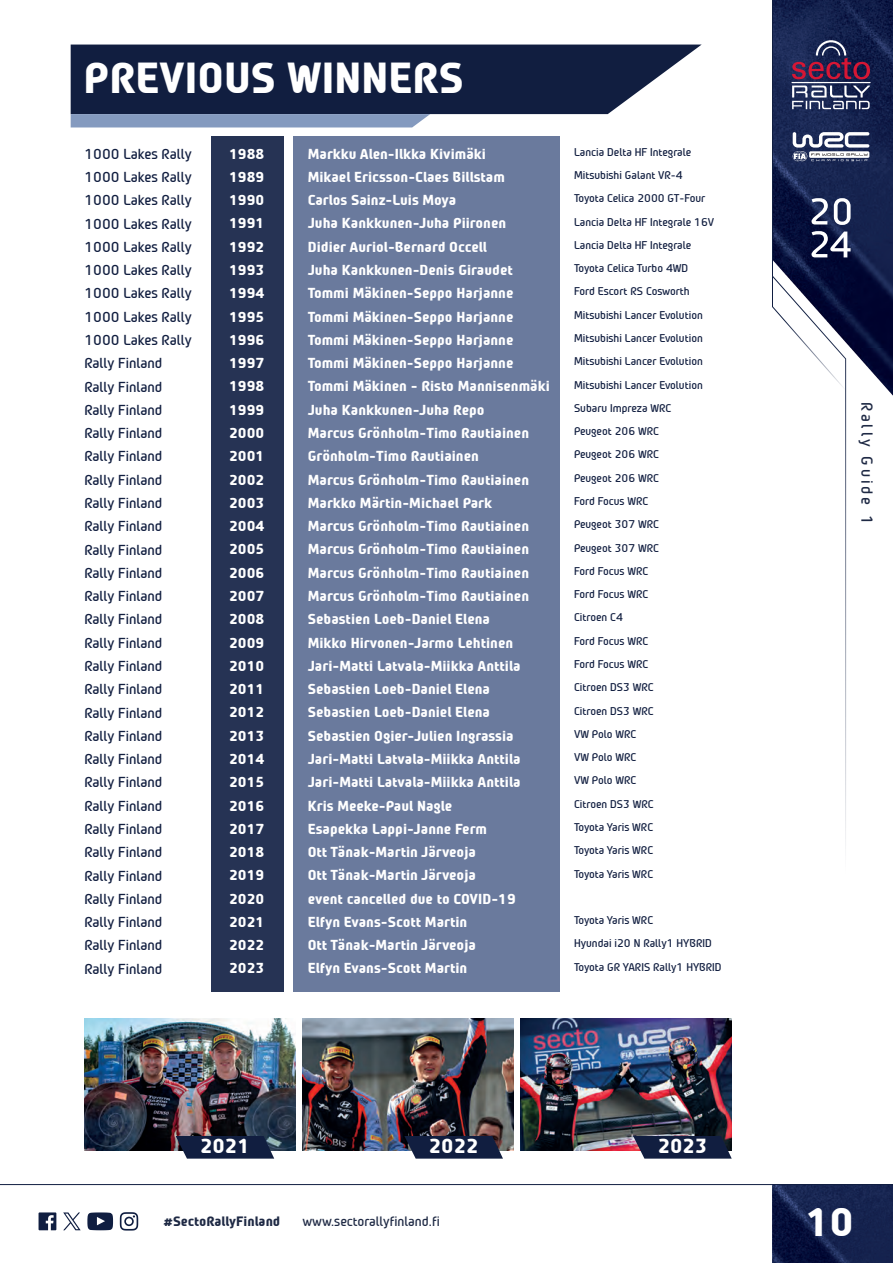
<style>
.page{position:relative;width:893px;height:1263px;background:#fff}
.page>*{position:absolute;margin:0;border:0;box-sizing:border-box;transform-origin:0 0}
.t1{font:700 40.5px "WRC Clean";color:#fff}
.t2{font:700 37.35px "WRC Clean";color:#fff}
.t3{font:700 19.05px "WRC Clean";color:#fff}
.t4{font:15px "WRC Clean Roman";letter-spacing:.19em;color:#1e2944}
.t5{font:700 13.5px/23.2px "WRC Clean";color:#fff;text-align:justify}
.t6{font:13.5px/23.2px "WRC Clean Roman";color:#111e40}
.t7{font:12.75px "WRC Clean Roman";color:#1e2944}
.t8{font:700 12.75px "WRC Clean";color:#1e2944}
.t9{font:10.5px "WRC Clean Roman";color:#111e40}
</style>
<div class="page">
<img style="left:846px;top:0;width:47px;height:420px">
<img style="left:772px;top:1185px;width:121px;height:78px">
<hr style="left:0;top:1184px;width:893px;height:1px;background:#101e41">
<svg style="left:772px;top:0;width:74px;height:849px"></svg>
<svg style="left:772px;top:275px;width:75px;height:116px"></svg>
<svg style="left:39px;top:1212px;width:17px;height:18px"></svg>
<svg style="left:87px;top:1212px;width:26px;height:18px"></svg>
<svg style="left:120px;top:1212px;width:18px;height:18px"></svg>
<svg style="left:63px;top:1212px;width:18px;height:18px"></svg>
<svg style="left:811px;top:198px;width:17px;height:26px"></svg>
<svg style="left:834px;top:198px;width:17px;height:27px"></svg>
<svg style="left:811px;top:231px;width:40px;height:26px"></svg>
<svg style="left:792px;top:86px;width:78px;height:23px"></svg>
<svg style="left:792px;top:40px;width:78px;height:39px;background:#432951"></svg>
<hr style="left:791px;top:82px;width:80px;height:1px;background:#fff">
<svg style="left:793px;top:132px;width:76px;height:29px"></svg>
<img style="left:84px;top:1018px;width:212px;height:133px">
<img style="left:302px;top:1018px;width:212px;height:133px">
<svg style="left:71px;top:45px;width:630px;height:82px;background:#394563"></svg>
<div style="left:211px;top:136px;width:73px;height:855px;background:#263354"></div>
<div style="left:293px;top:136px;width:267px;height:855px;background:#6a7a9d"></div>
<img style="left:520px;top:1018px;width:212px;height:133px">
<svg style="left:633px;top:1136px;width:99px;height:22px;background:#212847"></svg>
<svg style="left:404px;top:1136px;width:99px;height:22px;background:#1e2847"></svg>
<svg style="left:176px;top:1136px;width:98px;height:22px;background:#1e2a49"></svg>
<p class="t1" style="left:83px;top:52px;width:382px">PREVIOUS WINNERS</p>
<p class="t6" style="left:84px;top:142px;width:109px">1000 Lakes Rally<br>1000 Lakes Rally<br>1000 Lakes Rally<br>1000 Lakes Rally<br>1000 Lakes Rally<br>1000 Lakes Rally<br>1000 Lakes Rally<br>1000 Lakes Rally<br>1000 Lakes Rally<br>Rally Finland<br>Rally Finland<br>Rally Finland<br>Rally Finland<br>Rally Finland<br>Rally Finland<br>Rally Finland<br>Rally Finland<br>Rally Finland<br>Rally Finland<br>Rally Finland<br>Rally Finland<br>Rally Finland<br>Rally Finland<br>Rally Finland<br>Rally Finland<br>Rally Finland<br>Rally Finland<br>Rally Finland<br>Rally Finland<br>Rally Finland<br>Rally Finland<br>Rally Finland<br>Rally Finland<br>Rally Finland<br>Rally Finland<br>Rally Finland</p>
<p class="t5" style="left:229px;top:142px;width:37px">1988<br>1989<br>1990<br>1991<br>1992<br>1993<br>1994<br>1995<br>1996<br>1997<br>1998<br>1999<br>2000<br>2001<br>2002<br>2003<br>2004<br>2005<br>2006<br>2007<br>2008<br>2009<br>2010<br>2011<br>2012<br>2013<br>2014<br>2015<br>2016<br>2017<br>2018<br>2019<br>2020<br>2021<br>2022<br>2023</p>
<p class="t5" style="left:308px;top:142px;width:243px;text-align:left">Markku Alen-Ilkka Kivimäki<br>Mikael Ericsson-Claes Billstam<br>Carlos Sainz-Luis Moya<br>Juha Kankkunen-Juha Piironen<br>Didier Auriol-Bernard Occell<br>Juha Kankkunen-Denis Giraudet<br>Tommi Mäkinen-Seppo Harjanne<br>Tommi Mäkinen-Seppo Harjanne<br>Tommi Mäkinen-Seppo Harjanne<br>Tommi Mäkinen-Seppo Harjanne<br>Tommi Mäkinen - Risto Mannisenmäki<br>Juha Kankkunen-Juha Repo<br>Marcus Grönholm-Timo Rautiainen<br>Grönholm-Timo Rautiainen<br>Marcus Grönholm-Timo Rautiainen<br>Markko Märtin-Michael Park<br>Marcus Grönholm-Timo Rautiainen<br>Marcus Grönholm-Timo Rautiainen<br>Marcus Grönholm-Timo Rautiainen<br>Marcus Grönholm-Timo Rautiainen<br>Sebastien Loeb-Daniel Elena<br>Mikko Hirvonen-Jarmo Lehtinen<br>Jari-Matti Latvala-Miikka Anttila<br>Sebastien Loeb-Daniel Elena<br>Sebastien Loeb-Daniel Elena<br>Sebastien Ogier-Julien Ingrassia<br>Jari-Matti Latvala-Miikka Anttila<br>Jari-Matti Latvala-Miikka Anttila<br>Kris Meeke-Paul Nagle<br>Esapekka Lappi-Janne Ferm<br>Ott Tänak-Martin Järveoja<br>Ott Tänak-Martin Järveoja<br>event cancelled due to COVID-19<br>Elfyn Evans-Scott Martin<br>Ott Tänak-Martin Järveoja<br>Elfyn Evans-Scott Martin</p>
<p class="t9" style="left:574px;top:145px;width:119px">Lancia Delta HF Integrale</p>
<p class="t9" style="left:574px;top:168px;width:110px">Mitsubishi Galant VR-4</p>
<p class="t9" style="left:574px;top:192px;width:133px">Toyota Celica 2000 GT-Four</p>
<p class="t9" style="left:574px;top:215px;width:142px">Lancia Delta HF Integrale 16V</p>
<p class="t9" style="left:574px;top:238px;width:119px">Lancia Delta HF Integrale</p>
<p class="t9" style="left:574px;top:261px;width:116px">Toyota Celica Turbo 4WD</p>
<p class="t9" style="left:574px;top:285px;width:117px">Ford Escort RS Cosworth</p>
<p class="t9" style="left:574px;top:308px;width:130px">Mitsubishi Lancer Evolution</p>
<p class="t9" style="left:574px;top:331px;width:130px">Mitsubishi Lancer Evolution</p>
<p class="t9" style="left:574px;top:355px;width:130px">Mitsubishi Lancer Evolution</p>
<p class="t9" style="left:574px;top:378px;width:130px">Mitsubishi Lancer Evolution</p>
<p class="t9" style="left:574px;top:401px;width:99px">Subaru Impreza WRC</p>
<p class="t9" style="left:574px;top:424px;width:87px">Peugeot 206 WRC</p>
<p class="t9" style="left:574px;top:448px;width:87px">Peugeot 206 WRC</p>
<p class="t9" style="left:574px;top:471px;width:87px">Peugeot 206 WRC</p>
<p class="t9" style="left:574px;top:494px;width:76px">Ford Focus WRC</p>
<p class="t9" style="left:574px;top:517px;width:87px">Peugeot 307 WRC</p>
<p class="t9" style="left:574px;top:541px;width:87px">Peugeot 307 WRC</p>
<p class="t9" style="left:574px;top:564px;width:76px">Ford Focus WRC</p>
<p class="t9" style="left:574px;top:587px;width:76px">Ford Focus WRC</p>
<p class="t9" style="left:574px;top:611px;width:50px">Citroen C4</p>
<p class="t9" style="left:574px;top:634px;width:76px">Ford Focus WRC</p>
<p class="t9" style="left:574px;top:657px;width:76px">Ford Focus WRC</p>
<p class="t9" style="left:574px;top:680px;width:81px">Citroen DS3 WRC</p>
<p class="t9" style="left:574px;top:704px;width:81px">Citroen DS3 WRC</p>
<p class="t9" style="left:574px;top:727px;width:64px">VW Polo WRC</p>
<p class="t9" style="left:574px;top:750px;width:64px">VW Polo WRC</p>
<p class="t9" style="left:574px;top:774px;width:64px">VW Polo WRC</p>
<p class="t9" style="left:574px;top:797px;width:81px">Citroen DS3 WRC</p>
<p class="t9" style="left:574px;top:820px;width:81px">Toyota Yaris WRC</p>
<p class="t9" style="left:574px;top:843px;width:81px">Toyota Yaris WRC</p>
<p class="t9" style="left:574px;top:867px;width:81px">Toyota Yaris WRC</p>
<p class="t9" style="left:574px;top:913px;width:81px">Toyota Yaris WRC</p>
<p class="t9" style="left:574px;top:937px;width:139px">Hyundai i20 N Rally1 HYBRID</p>
<p class="t9" style="left:574px;top:960px;width:149px">Toyota GR YARIS Rally1 HYBRID</p>
<p class="t3" style="left:200px;top:1134px;width:51px">2021</p>
<p class="t3" style="left:429px;top:1134px;width:51px">2022</p>
<p class="t3" style="left:658px;top:1134px;width:51px">2023</p>
<p class="t4" style="left:877px;top:402px;width:124px;rotate:90deg">Rally Guide 1</p>
<p class="t8" style="left:163px;top:1213px;width:119px">#SectoRallyFinland</p>
<p class="t7" style="left:302px;top:1213px;width:139px">www.sectorallyfinland.fi</p>
<h2 class="t2" style="left:805px;top:1197px;width:50px">10</h2>
</div>
